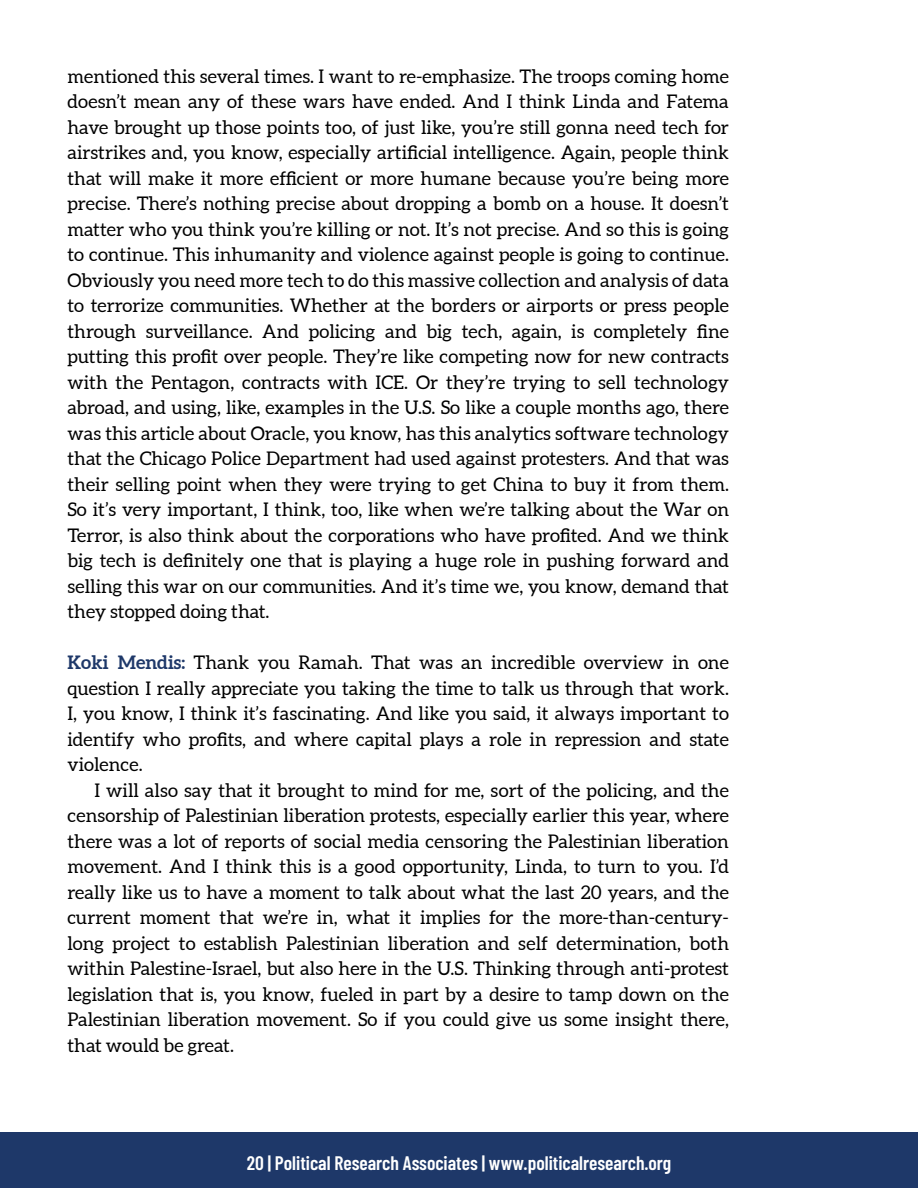
<style>
.page{position:relative;width:918px;height:1188px;background:#fff}
.page>*{position:absolute;margin:0;border:0;box-sizing:border-box;transform-origin:0 0}
.t1{font:600 19.5px "Barlow Condensed";color:#fff}
.Body{font:18.75px/25.5px "Aleo";color:#000;text-align:justify}
.FP{font:18.75px/25.5px "Aleo";color:#000;text-align:justify}
.s1{font-weight:700;color:#1e3869}
</style>
<div class="page">
<div style="left:0;top:1133px;width:918px;height:55px;background:#1e3869"></div>
<p class="Body" style="left:68px;top:64px;width:663px">mentioned this several times. I want to re-emphasize. The troops coming home doesn’t mean any of these wars have ended. And I think Linda and Fatema have brought up those points too, of just like, you’re still gonna need tech for airstrikes and, you know, especially artificial intelligence. Again, people think that will make it more efficient or more humane because you’re being more precise. There’s nothing precise about dropping a bomb on a house. It doesn’t matter who you think you’re killing or not. It’s not precise. And so this is going to continue. This inhumanity and violence against people is going to continue.<br>Obviously you need more tech to do this massive collection and analysis of data to terrorize communities. Whether at the borders or airports or press people through surveillance. And policing and big tech, again, is completely fine putting this profit over people. They’re like competing now for new contracts with the Pentagon, contracts with ICE. Or they’re trying to sell technology abroad, and using, like, examples in the U.S. So like a couple months ago, there was this article about Oracle, you know, has this analytics software technology that the Chicago Police Department had used against protesters. And that was their selling point when they were trying to get China to buy it from them.<br>So it’s very important, I think, too, like when we’re talking about the War on Terror, is also think about the corporations who have profited. And we think big tech is definitely one that is playing a huge role in pushing forward and selling this war on our communities. And it’s time we, you know, demand that they stopped doing that.</p>
<p class="FP" style="left:68px;top:651px;width:663px"><span class="s1">Koki Mendis:</span> Thank you Ramah. That was an incredible overview in one question I really appreciate you taking the time to talk us through that work.<br>I, you know, I think it’s fascinating. And like you said, it always important to identify who profits, and where capital plays a role in repression and state violence.</p>
<p class="Body" style="left:68px;top:778px;width:663px;text-indent:27px">I will also say that it brought to mind for me, sort of the policing, and the censorship of Palestinian liberation protests, especially earlier this year, where there was a lot of reports of social media censoring the Palestinian liberation movement. And I think this is a good opportunity, Linda, to turn to you. I’d really like us to have a moment to talk about what the last 20 years, and the current moment that we’re in, what it implies for the more-than-century&shy;long project to establish Palestinian liberation and self determination, both within Palestine-Israel, but also here in the U.S. Thinking through anti-protest legislation that is, you know, fueled in part by a desire to tamp down on the Palestinian liberation movement. So if you could give us some insight there, that would be great.</p>
<p class="t1" style="left:247px;top:1149px;width:426px">20 | Political Research Associates | www.politicalresearch.org</p>
</div>
